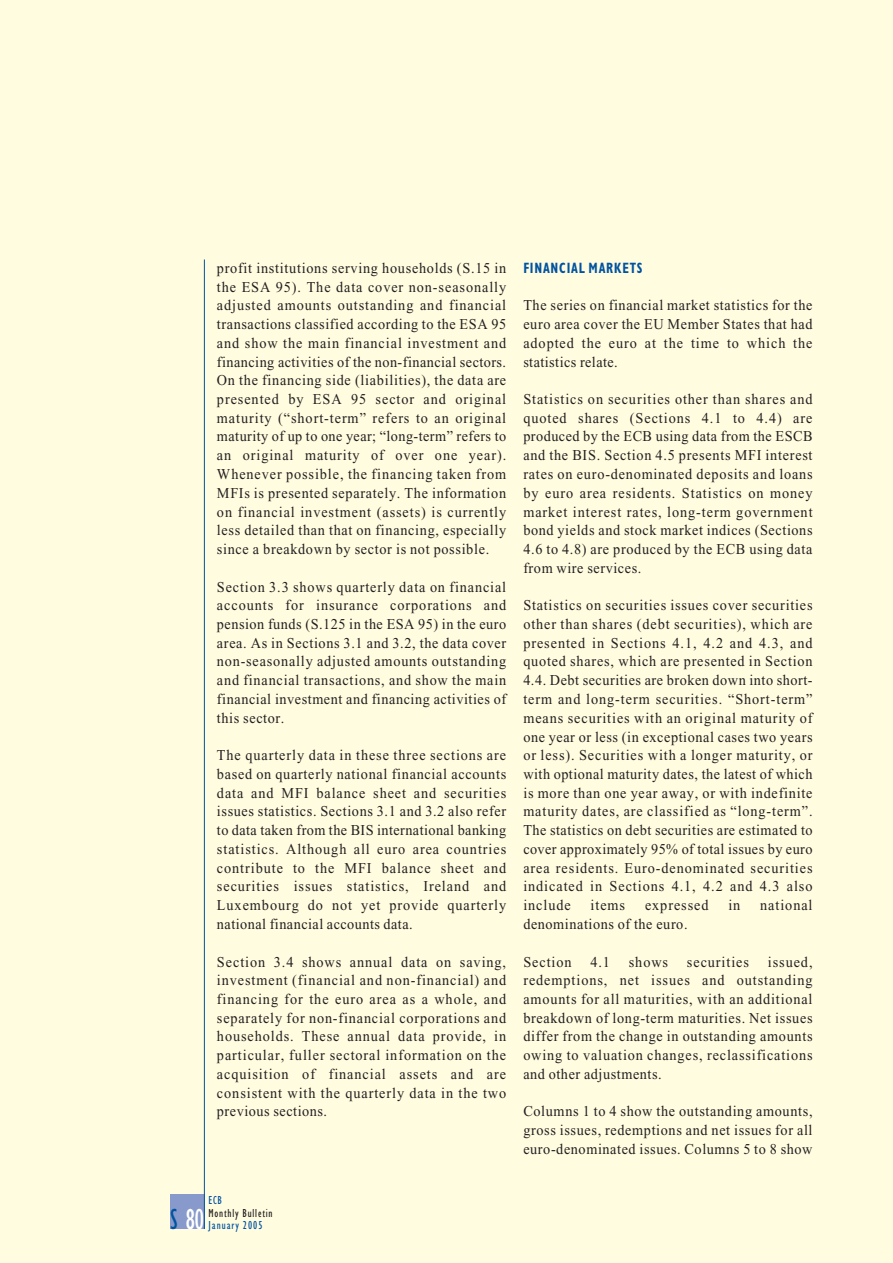
<style>
.page{position:relative;width:893px;height:1263px;background:#fff}
.page>*{position:absolute;margin:0;border:0;box-sizing:border-box;transform-origin:0 0}
.t1{font:condensed 30px "Gill Sans";color:#fff;scale:.9 1}
.t2{font:15px/18.8px "Times";letter-spacing:.045em;color:#231f20;text-align:justify;scale:.95 1}
.t3{font:15px "Times";letter-spacing:.065em;color:#231f20;scale:.95 1}
.t4{font:700 condensed 15px "Gill Sans";letter-spacing:.06em;color:#0153a0;scale:.85 1}
.t5{font:condensed 12px "Gill Sans";letter-spacing:.07em;color:#231f20;scale:.95 1}
.t6{font:condensed 12px "Gill Sans";letter-spacing:.085em;color:#0153a0;scale:.95 1}
.s1{color:#0153a0}
</style>
<div class="page">
<div style="left:0;top:0;width:892px;height:1263px;background:#fffce0"></div>
<div style="left:170px;top:1195px;width:34px;height:34px;background:#889acb"></div>
<hr style="left:204px;top:260px;width:1px;height:969px;background:#0153a0">
<p class="t2" style="left:217px;top:260px;width:306px">profit institutions serving households (S.15 in the ESA 95). The data cover non-seasonally adjusted amounts outstanding and financial transactions classified according to the ESA 95 and show the main financial investment and financing activities of the non-financial sectors.<br>On the financing side (liabilities), the data are presented by ESA 95 sector and original maturity (“short-term” refers to an original maturity of up to one year; “long-term” refers to an original maturity of over one year).<br>Whenever possible, the financing taken from MFIs is presented separately. The information on financial investment (assets) is currently less detailed than that on financing, especially since a breakdown by sector is not possible.</p>
<p class="t2" style="left:217px;top:579px;width:306px">Section 3.3 shows quarterly data on financial accounts for insurance corporations and pension funds (S.125 in the ESA 95) in the euro area. As in Sections 3.1 and 3.2, the data cover non-seasonally adjusted amounts outstanding and financial transactions, and show the main financial investment and financing activities of this sector.</p>
<p class="t2" style="left:217px;top:747px;width:306px">The quarterly data in these three sections are based on quarterly national financial accounts data and MFI balance sheet and securities issues statistics. Sections 3.1 and 3.2 also refer to data taken from the BIS international banking statistics. Although all euro area countries contribute to the MFI balance sheet and securities issues statistics, Ireland and Luxembourg do not yet provide quarterly national financial accounts data.</p>
<p class="t2" style="left:217px;top:954px;width:306px">Section 3.4 shows annual data on saving, investment (financial and non-financial) and financing for the euro area as a whole, and separately for non-financial corporations and households. These annual data provide, in particular, fuller sectoral information on the acquisition of financial assets and are consistent with the quarterly data in the two previous sections.</p>
<p class="t4" style="left:523px;top:263px;width:142px">FINANCIAL MARKETS</p>
<p class="t2" style="left:523px;top:297px;width:306px">The series on financial market statistics for the euro area cover the EU Member States that had adopted the euro at the time to which the statistics relate.</p>
<p class="t2" style="left:523px;top:391px;width:306px">Statistics on securities other than shares and quoted shares (Sections 4.1 to 4.4) are produced by the ECB using data from the ESCB and the BIS. Section 4.5 presents MFI interest rates on euro-denominated deposits and loans by euro area residents. Statistics on money market interest rates, long-term government bond yields and stock market indices (Sections 4.6 to 4.8) are produced by the ECB using data from wire services.</p>
<p class="t2" style="left:523px;top:597px;width:306px">Statistics on securities issues cover securities other than shares (debt securities), which are presented in Sections 4.1, 4.2 and 4.3, and quoted shares, which are presented in Section 4.4. Debt securities are broken down into short&shy;term and long-term securities. “Short-term” means securities with an original maturity of one year or less (in exceptional cases two years or less). Securities with a longer maturity, or with optional maturity dates, the latest of which is more than one year away, or with indefinite maturity dates, are classified as “long-term”.<br>The statistics on debt securities are estimated to cover approximately 95% of total issues by euro area residents. Euro-denominated securities indicated in Sections 4.1, 4.2 and 4.3 also include</p>
<p class="t2" style="left:590px;top:897px;width:38px">items</p>
<p class="t3" style="left:645px;top:900px;width:68px">expressed</p>
<p class="t2" style="left:728px;top:897px;width:14px">in</p>
<p class="t3" style="left:760px;top:900px;width:57px">national</p>
<p class="t2" style="left:523px;top:916px;width:174px">denominations of the euro.</p>
<p class="t3" style="left:523px;top:956px;width:52px">Section</p>
<p class="t2" style="left:590px;top:954px;width:22px">4.1</p>
<p class="t2" style="left:629px;top:954px;width:43px">shows</p>
<p class="t3" style="left:687px;top:956px;width:67px">securities</p>
<p class="t2" style="left:523px;top:954px;width:306px;text-indent:244px">issued, redemptions, net issues and outstanding amounts for all maturities, with an additional breakdown of long-term maturities. Net issues differ from the change in outstanding amounts owing to valuation changes, reclassifications and other adjustments.</p>
<p class="t2" style="left:523px;top:1104px;width:306px">Columns 1 to 4 show the outstanding amounts, gross issues, redemptions and net issues for all euro-denominated issues. Columns 5 to 8 show</p>
<p class="t6" style="left:208px;top:1196px;width:16px">ECB</p>
<p class="t5" style="left:208px;top:1208px;width:69px">Monthly Bulletin</p>
<h1 class="t1" style="left:170px;top:1208px;width:39px"><span class="s1">S</span> 80</h1>
<p class="t6" style="left:208px;top:1221px;width:58px">January 2005</p>
</div>
